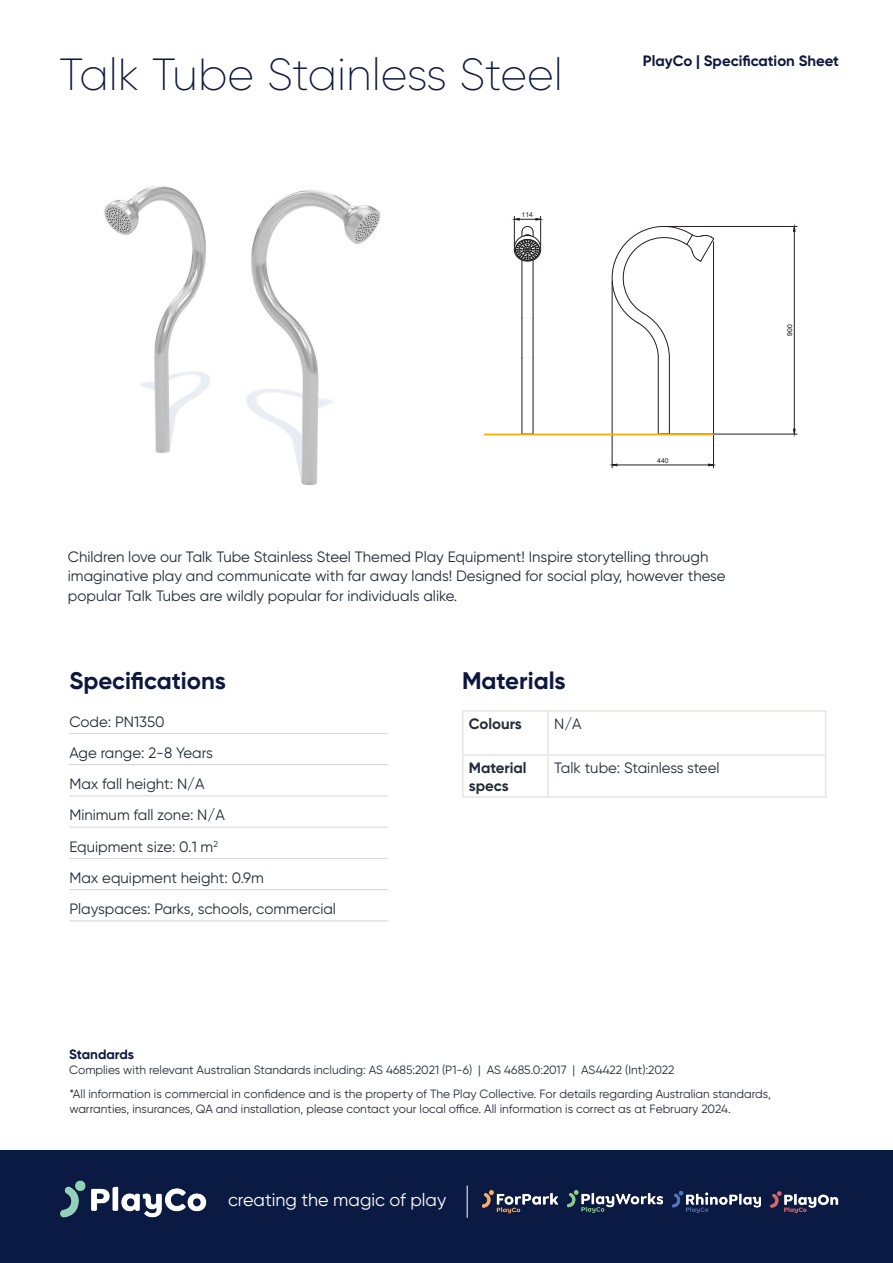
<style>
.page{position:relative;width:893px;height:1263px;background:#fff}
.page>*{position:absolute;margin:0;border:0;box-sizing:border-box;transform-origin:0 0}
.Page_heads_-_Product_pages{font:200 45px "Gilroy";color:#0e183f}
.t1{font:700 24px "Gilroy";color:#0e183f}
.t2{font:18px "Gilroy";color:#fff}
.t3{font:15px/19.5px "Gilroy";color:#222936}
.t4{font:15px "Gilroy";color:#242b36}
.t5{font:700 15px "Gilroy";color:#0e183f}
.t6{font:700 15px/18px "Gilroy";color:#242b36}
.t7{font:700 13.5px "Gilroy";color:#0e183f}
.t8{font:12px/14.4px "Gilroy";color:#242b36}
.t9{font:6.75px "Arial";color:#231f20}
.t10{font:6.75px "Arial";color:#000}
</style>
<div class="page">
<img style="left:104px;top:186px;width:277px;height:299px">
<div style="left:1px;top:1151px;width:891px;height:111px;background:#0a1a42"></div>
<div style="left:0;top:1150px;width:893px;height:113px;border:2px solid #0a1a42"></div>
<img style="left:60px;top:1180px;width:147px;height:38px">
<hr style="left:467px;top:1185px;width:1px;height:33px;background:#fff">
<img style="left:672px;top:1191px;width:89px;height:22px">
<img style="left:567px;top:1190px;width:96px;height:23px">
<img style="left:482px;top:1190px;width:76px;height:24px">
<svg style="left:770px;top:1191px;width:68px;height:22px"></svg>
<hr style="left:462px;top:710px;width:86px;height:2px;background:#e8e5e2">
<hr style="left:462px;top:712px;width:2px;height:42px;background:#e8e5e2">
<hr style="left:548px;top:710px;width:278px;height:2px;background:#e8e5e2">
<hr style="left:547px;top:712px;width:2px;height:42px;background:#e8e5e2">
<hr style="left:825px;top:712px;width:1px;height:42px;background:#e8e5e2">
<hr style="left:462px;top:754px;width:86px;height:2px;background:#e8e5e2">
<hr style="left:462px;top:756px;width:2px;height:40px;background:#e8e5e2">
<hr style="left:548px;top:754px;width:278px;height:2px;background:#e8e5e2">
<hr style="left:547px;top:756px;width:2px;height:40px;background:#e8e5e2">
<hr style="left:825px;top:756px;width:1px;height:40px;background:#e8e5e2">
<hr style="left:462px;top:796px;width:86px;height:2px;background:#e8e5e2">
<hr style="left:548px;top:796px;width:278px;height:2px;background:#e8e5e2">
<svg style="left:611px;top:226px;width:103px;height:133px"></svg>
<hr style="left:669px;top:358px;width:1px;height:76px;background:#231f20">
<hr style="left:658px;top:358px;width:1px;height:76px;background:#231f20">
<hr style="left:522px;top:260px;width:1px;height:58px;background:#231f20">
<hr style="left:533px;top:260px;width:1px;height:58px;background:#231f20">
<hr style="left:533px;top:318px;width:1px;height:40px;background:#231f20">
<hr style="left:522px;top:318px;width:1px;height:40px;background:#231f20">
<hr style="left:533px;top:358px;width:1px;height:76px;background:#231f20">
<hr style="left:522px;top:358px;width:1px;height:76px;background:#231f20">
<hr style="left:667px;top:226px;width:130px;height:1px;background:#231f20">
<hr style="left:661px;top:434px;width:136px;height:1px;background:#231f20">
<hr style="left:794px;top:231px;width:1px;height:198px;background:#231f20">
<svg style="left:793px;top:227px;width:3px;height:5px"></svg>
<svg style="left:793px;top:428px;width:3px;height:7px"></svg>
<hr style="left:612px;top:281px;width:1px;height:187px;background:#231f20">
<hr style="left:713px;top:242px;width:1px;height:226px;background:#231f20">
<hr style="left:617px;top:465px;width:92px;height:1px;background:#231f20">
<svg style="left:611px;top:463px;width:7px;height:3px"></svg>
<svg style="left:708px;top:463px;width:5px;height:3px"></svg>
<svg style="left:514px;top:216px;width:27px;height:46px"></svg>
<div style="left:484px;top:434px;width:230px;height:1px;border:1px solid #fa0"></div>
<hr style="left:69px;top:733px;width:319px;height:1px;background:#d3d5d7">
<hr style="left:69px;top:764px;width:319px;height:1px;background:#d3d5d7">
<hr style="left:69px;top:795px;width:319px;height:1px;background:#d3d5d7">
<hr style="left:69px;top:827px;width:319px;height:1px;background:#d3d5d7">
<hr style="left:69px;top:858px;width:319px;height:1px;background:#d3d5d7">
<hr style="left:69px;top:889px;width:319px;height:1px;background:#d3d5d7">
<hr style="left:69px;top:920px;width:319px;height:1px;background:#d3d5d7">
<p class="Page_heads_-_Product_pages" style="left:59px;top:47px;width:505px">Talk Tube Stainless Steel</p>
<p class="t9" style="left:522px;top:210px;width:13px">114</p>
<p class="t5" style="left:643px;top:51px;width:198px">PlayCo | Specification Sheet</p>
<p class="t9" style="left:657px;top:456px;width:13px">440</p>
<p class="t10" style="left:785px;top:336px;width:13px;rotate:-90deg">900</p>
<p class="t3" style="left:68px;top:547px;width:659px">Children love our Talk Tube Stainless Steel Themed Play Equipment! Inspire storytelling through imaginative play and communicate with far away lands! Designed for social play, however these popular Talk Tubes are wildly popular for individuals alike.</p>
<p class="t1" style="left:69px;top:666px;width:158px">Specifications</p>
<p class="t4" style="left:69px;top:712px;width:97px">Code: PN1350</p>
<p class="t4" style="left:69px;top:743px;width:145px">Age range: 2-8 Years</p>
<p class="t4" style="left:69px;top:775px;width:137px">Max fall height: N/A</p>
<p class="t4" style="left:69px;top:806px;width:157px">Minimum fall zone: N/A</p>
<p class="t4" style="left:69px;top:837px;width:150px">Equipment size: 0.1 m<sup>2</sup></p>
<p class="t4" style="left:69px;top:868px;width:196px">Max equipment height: 0.9m</p>
<p class="t4" style="left:69px;top:900px;width:268px">Playspaces: Parks, schools, commercial</p>
<p class="t1" style="left:462px;top:666px;width:105px">Materials</p>
<p class="t6" style="left:469px;top:714px;width:55px">Colours</p>
<p class="t4" style="left:554px;top:714px;width:29px">N/A</p>
<p class="t6" style="left:469px;top:759px;width:59px">Material specs</p>
<p class="t4" style="left:554px;top:759px;width:167px">Talk tube: Stainless steel</p>
<p class="t7" style="left:69px;top:1046px;width:66px">Standards</p>
<p class="t8" style="left:69px;top:1062px;width:607px">Complies with relevant Australian Standards including: AS 4685:2021 (P1-6) | AS 4685.0:2017 | AS4422 (Int):2022</p>
<p class="t8" style="left:69px;top:1086px;width:703px">*All information is commercial in confidence and is the property of The Play Collective. For details regarding Australian standards, warranties, insurances, QA and installation, please contact your local office. All information is correct as at February 2024.</p>
<p class="t2" style="left:228px;top:1189px;width:220px">creating the magic of play</p>
</div>
